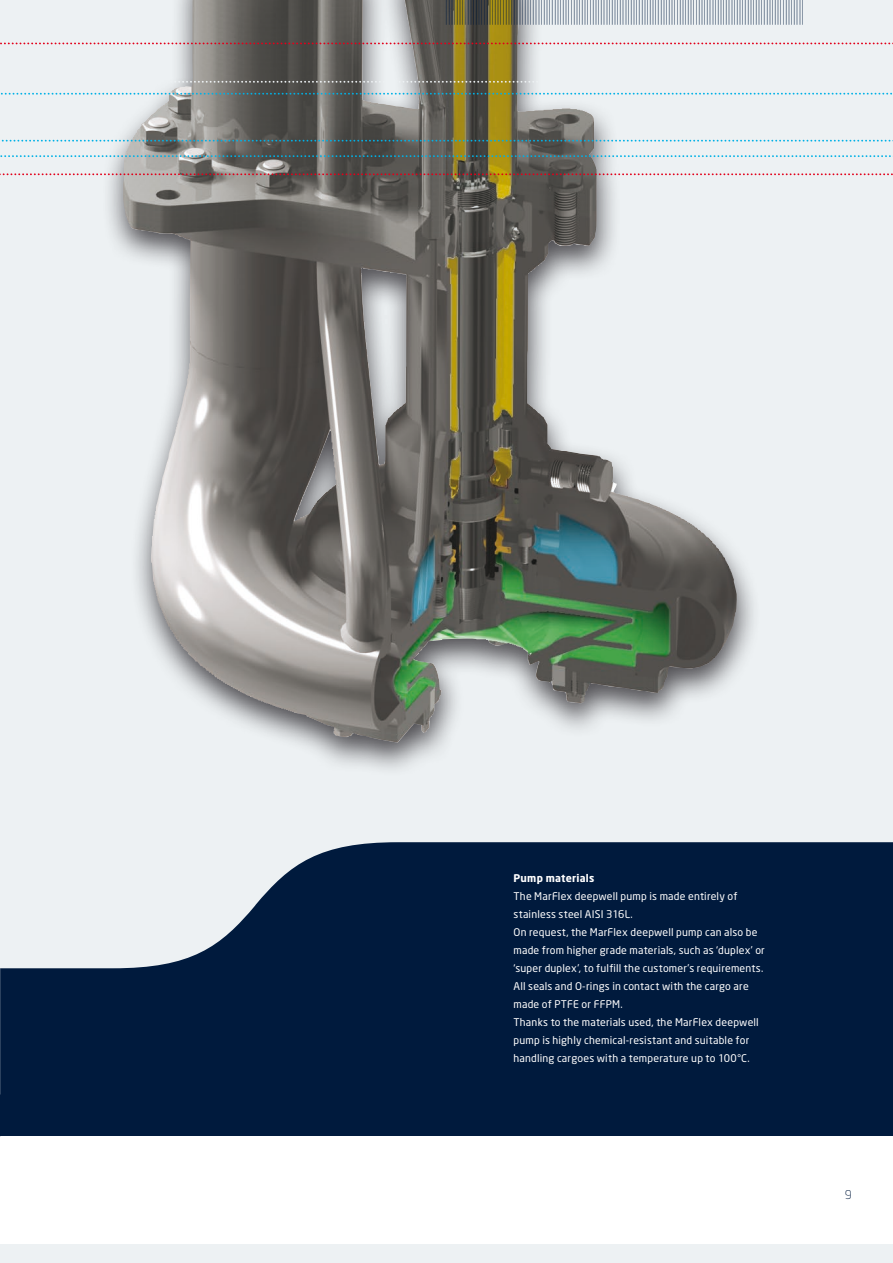
<style>
.page{position:relative;width:893px;height:1263px;background:#fff}
.page>*{position:absolute;margin:0;border:0;box-sizing:border-box;transform-origin:0 0}
.t1{font:300 31.5px "Helvetica Neue LT Std";color:#001a3d;scale:.29 1}
.t2{font:300 12px "Neo Sans";color:#001a3d}
.t3{font:10.5px/18px "Neo Sans";letter-spacing:.02em;color:#fff}
.t4{font:700 10.5px "Neo Sans";letter-spacing:.025em;color:#fff}
</style>
<div class="page">
<div style="left:0;top:1244px;width:893px;height:19px;background:#edf1f3"></div>
<div style="left:0;top:0;width:893px;height:1094px;background:#edf1f3"></div>
<div style="left:101px;top:0;width:661px;height:778px;background:#1a171c;opacity:.75"></div>
<img style="left:123px;top:0;width:297px;height:624px">
<div style="left:0;top:842px;width:893px;height:294px;background:#001a3d"></div>
<svg style="left:0;top:842px;width:893px;height:126px"></svg>
<svg style="left:0;top:173px;width:893px;height:4px"></svg>
<svg style="left:0;top:155px;width:893px;height:2px"></svg>
<svg style="left:1px;top:140px;width:892px;height:2px"></svg>
<svg style="left:1px;top:93px;width:891px;height:2px"></svg>
<svg style="left:0;top:43px;width:893px;height:1px"></svg>
<svg style="left:101px;top:78px;width:661px;height:8px"></svg>
<h1 class="t1" style="left:446px;top:-12px;width:1236px">|||||||||||||||||||||||||||||||||||||||||||||||||||||||||||||||||||||||||||||||||||||||||||||||||||||||||||||||||||||||||||||| |||||</h1>
<p class="t4" style="left:513px;top:871px;width:82px">Pump materials</p>
<p class="t3" style="left:513px;top:887px;width:253px">The MarFlex deepwell pump is made entirely of stainless steel AISI 316L.<br>On request, the MarFlex deepwell pump can also be made from higher grade materials, such as ‘duplex’ or ‘super duplex’, to fulfill the customer’s requirements.<br>All seals and O-rings in contact with the cargo are made of PTFE or FFPM.<br>Thanks to the materials used, the MarFlex deepwell pump is highly chemical-resistant and suitable for handling cargoes with a temperature up to 100°C.</p>
<p class="t2" style="left:845px;top:1188px;width:8px">9</p>
</div>
